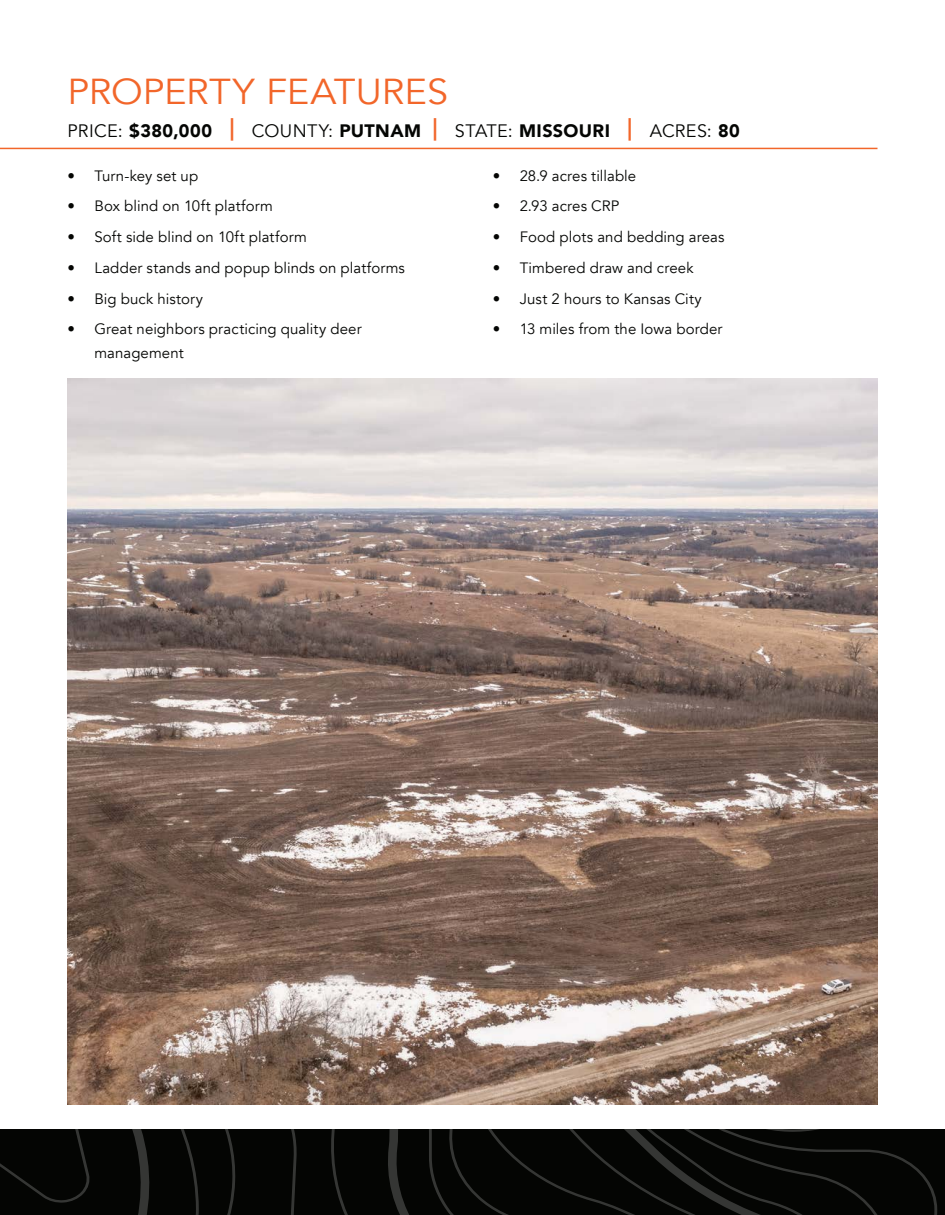
<style>
.page{position:relative;width:945px;height:1215px;background:#fff}
.page>*{position:absolute;margin:0;border:0;box-sizing:border-box;transform-origin:0 0}
.t1{font:36px "Avenir";color:#f2662a;scale:1.05 1}
.t2{font:18px "Avenir";letter-spacing:.02em;color:#040503}
.t3{font:15px/24px "Avenir";letter-spacing:.005em;color:#040503}
.s1{font-weight:900}
.s2{font-weight:900;font-size:22.5px;color:#f2662a}
</style>
<div class="page">
<img style="left:68px;top:378px;width:810px;height:727px">
<hr style="left:0;top:148px;width:878px;height:1px;background:#f2662a">
<svg style="left:0;top:1129px;width:945px;height:86px;background:#080907"></svg>
<p class="t1" style="left:68px;top:70px;width:364px">PROPERTY FEATURES</p>
<p class="t2" style="left:68px;top:120px;width:674px">PRICE: <span class="s1">$380,000</span> <span class="s2">|</span> COUNTY: <span class="s1">PUTNAM</span> <span class="s2">|</span> STATE: <span class="s1">MISSOURI</span> <span class="s2">|</span> ACRES: <span class="s1">80</span></p>
<p class="t3" style="left:68px;top:164px;width:132px">• Turn-key set up</p>
<p class="t3" style="left:68px;top:194px;width:207px">• Box blind on 10ft platform</p>
<p class="t3" style="left:68px;top:225px;width:241px">• Soft side blind on 10ft platform</p>
<p class="t3" style="left:68px;top:256px;width:339px">• Ladder stands and popup blinds on platforms</p>
<p class="t3" style="left:68px;top:287px;width:137px">• Big buck history</p>
<p class="t3" style="left:94px;top:317px;width:269px;text-indent:-27px">• Great neighbors practicing quality deer management</p>
<p class="t3" style="left:493px;top:164px;width:145px">• 28.9 acres tillable</p>
<p class="t3" style="left:493px;top:194px;width:128px">• 2.93 acres CRP</p>
<p class="t3" style="left:493px;top:225px;width:233px">• Food plots and bedding areas</p>
<p class="t3" style="left:493px;top:256px;width:202px">• Timbered draw and creek</p>
<p class="t3" style="left:493px;top:287px;width:211px">• Just 2 hours to Kansas City</p>
<p class="t3" style="left:493px;top:317px;width:231px">• 13 miles from the Iowa border</p>
</div>
